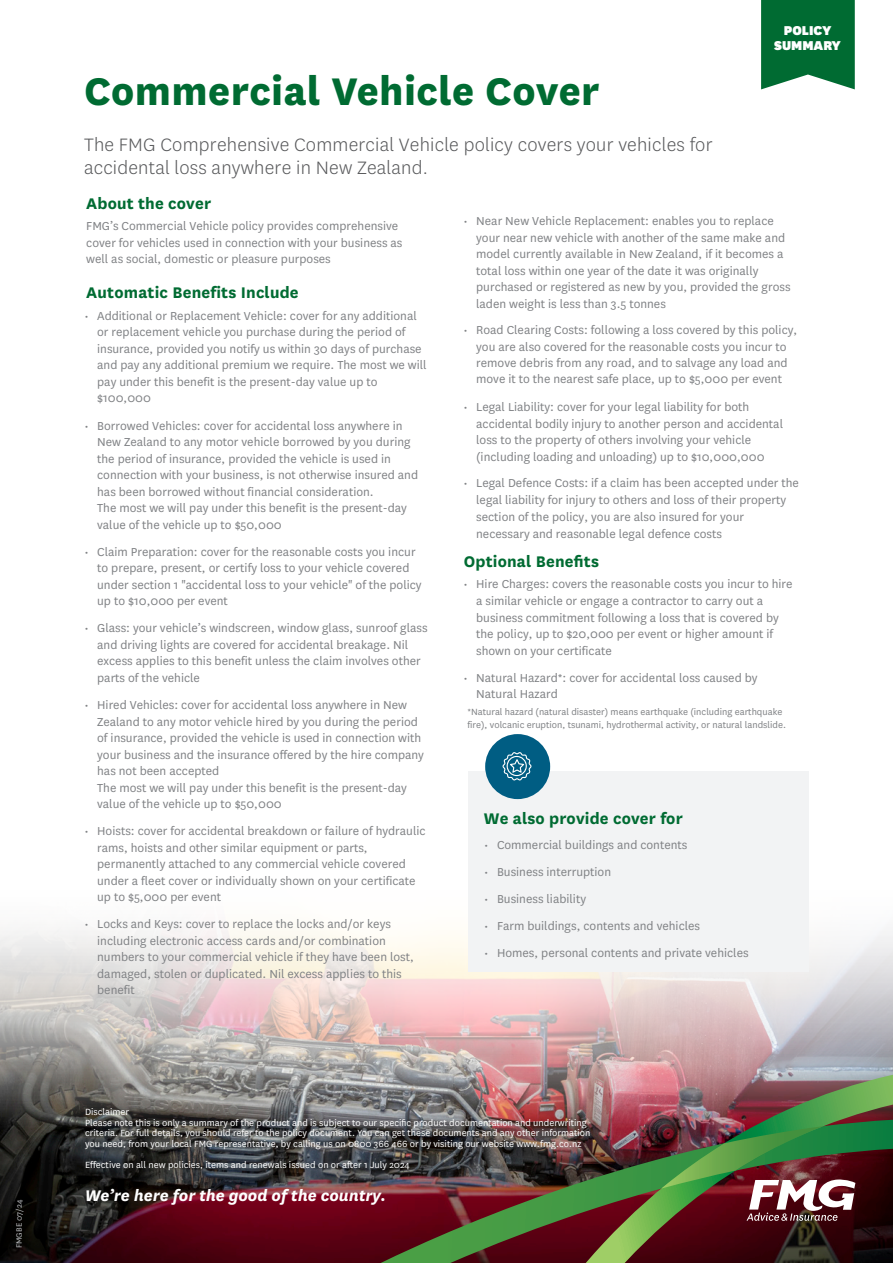
<style>
.page{position:relative;width:893px;height:1263px;background:#fff}
.page>*{position:absolute;margin:0;border:0;box-sizing:border-box;transform-origin:0 0}
.INTO{font:800 45px "National";letter-spacing:.01em;color:#006b32}
.INTO-2{font:300 21px/23.5px "National";letter-spacing:.01em;color:#57585a}
.SUBHEAD{font:700 18px "National";letter-spacing:.01em;color:#006b32}
.Disclaimer{font:italic 700 18px "National";color:#fff}
.t1{font:900 15px/15.1px "National";color:#fff;text-align:center}
.Disclaimer-2{font:13.5px/16.5px "National";color:#808285}
.SUBHEAD-2{font:13.5px/16.5px "National";color:#808285}
.Disclaimer-3{font:10.5px/10.5px "National";color:#fff}
.Disclaimer-4{font:10.5px/13.5px "National";color:#808285}
.Disclaimer-5{font:9px "National";color:#bcbdc0}
</style>
<div class="page">
<svg style="left:761px;top:0;width:94px;height:89px;background:#147642"></svg>
<img style="left:0;top:871px;width:893px;height:196px">
<img style="left:0;top:1067px;width:893px;height:196px">
<img style="left:381px;top:1120px;width:205px;height:143px">
<img style="left:586px;top:1075px;width:307px;height:188px">
<img style="left:661px;top:1126px;width:194px;height:95px">
<div style="left:468px;top:771px;width:340px;height:201px;background:#f2f3f4"></div>
<div style="left:485px;top:734px;width:65px;height:65px;background:#005d83;border-radius:50%"></div>
<svg style="left:502px;top:752px;width:30px;height:29px"></svg>
<p class="Disclaimer-5" style="left:13px;top:1248px;width:50px;rotate:-90deg">FMGBE 07/24</p>
<p class="t1" style="left:774px;top:22px;width:68px">POLICY<br>SUMMARY</p>
<p class="INTO" style="left:84px;top:59px;width:517px">Commercial Vehicle Cover</p>
<p class="INTO-2" style="left:84px;top:132px;width:630px">The FMG Comprehensive Commercial Vehicle policy covers your vehicles for accidental loss anywhere in New Zealand.</p>
<p class="SUBHEAD" style="left:86px;top:191px;width:126px">About the cover</p>
<p class="SUBHEAD-2" style="left:86px;top:217px;width:318px">FMG’s Commercial Vehicle policy provides comprehensive cover for vehicles used in connection with your business as well as social, domestic or pleasure purposes</p>
<p class="SUBHEAD" style="left:86px;top:280px;width:214px">Automatic Benefits Include</p>
<p class="Disclaimer-2" style="left:97px;top:307px;width:331px;text-indent:-13px">• Additional or Replacement Vehicle: cover for any additional or replacement vehicle you purchase during the period of insurance, provided you notify us within 30 days of purchase and pay any additional premium we require. The most we will pay under this benefit is the present-day value up to $100,000</p>
<p class="Disclaimer-2" style="left:97px;top:417px;width:322px;text-indent:-13px">• Borrowed Vehicles: cover for accidental loss anywhere in New Zealand to any motor vehicle borrowed by you during the period of insurance, provided the vehicle is used in connection with your business, is not otherwise insured and has been borrowed without financial consideration.<br>The most we will pay under this benefit is the present-day value of the vehicle up to $50,000</p>
<p class="Disclaimer-2" style="left:97px;top:543px;width:326px;text-indent:-13px">• Claim Preparation: cover for the reasonable costs you incur to prepare, present, or certify loss to your vehicle covered under section 1 "accidental loss to your vehicle" of the policy up to $10,000 per event</p>
<p class="Disclaimer-2" style="left:97px;top:619px;width:332px;text-indent:-13px">• Glass: your vehicle’s windscreen, window glass, sunroof glass and driving lights are covered for accidental breakage. Nil excess applies to this benefit unless the claim involves other parts of the vehicle</p>
<p class="Disclaimer-2" style="left:97px;top:696px;width:328px;text-indent:-13px">• Hired Vehicles: cover for accidental loss anywhere in New Zealand to any motor vehicle hired by you during the period of insurance, provided the vehicle is used in connection with your business and the insurance offered by the hire company has not been accepted<br>The most we will pay under this benefit is the present-day value of the vehicle up to $50,000</p>
<p class="Disclaimer-2" style="left:97px;top:822px;width:330px;text-indent:-13px">• Hoists: cover for accidental breakdown or failure of hydraulic rams, hoists and other similar equipment or parts, permanently attached to any commercial vehicle covered under a fleet cover or individually shown on your certificate up to $5,000 per event</p>
<p class="Disclaimer-2" style="left:97px;top:915px;width:318px;text-indent:-13px">• Locks and Keys: cover to replace the locks and/or keys including electronic access cards and/or combination numbers to your commercial vehicle if they have been lost, damaged, stolen or duplicated. Nil excess applies to this benefit</p>
<p class="Disclaimer-2" style="left:476px;top:212px;width:316px;text-indent:-13px">• Near New Vehicle Replacement: enables you to replace your near new vehicle with another of the same make and model currently available in New Zealand, if it becomes a total loss within one year of the date it was originally purchased or registered as new by you, provided the gross laden weight is less than 3.5 tonnes</p>
<p class="Disclaimer-2" style="left:463px;top:321px;width:335px;text-align:center">• Road Clearing Costs: following a loss covered by this policy, you are also covered for the reasonable costs you incur to remove debris from any road, and to salvage any load and move it to the nearest safe place, up to $5,000 per event</p>
<p class="Disclaimer-2" style="left:476px;top:398px;width:308px;text-indent:-13px">• Legal Liability: cover for your legal liability for both accidental bodily injury to another person and accidental loss to the property of others involving your vehicle (including loading and unloading) up to $10,000,000</p>
<p class="Disclaimer-2" style="left:476px;top:474px;width:324px;text-indent:-13px">• Legal Defence Costs: if a claim has been accepted under the legal liability for injury to others and loss of their property section of the policy, you are also insured for your necessary and reasonable legal defence costs</p>
<p class="SUBHEAD" style="left:464px;top:548px;width:137px">Optional Benefits</p>
<p class="Disclaimer-2" style="left:476px;top:575px;width:318px;text-indent:-13px">• Hire Charges: covers the reasonable costs you incur to hire a similar vehicle or engage a contractor to carry out a business commitment following a loss that is covered by the policy, up to $20,000 per event or higher amount if shown on your certificate</p>
<p class="Disclaimer-2" style="left:476px;top:668px;width:283px;text-indent:-13px">• Natural Hazard*: cover for accidental loss caused by<br>Natural Hazard</p>
<p class="Disclaimer-4" style="left:467px;top:704px;width:320px">*Natural hazard (natural disaster) means earthquake (including earthquake fire), volcanic eruption, tsunami, hydrothermal activity, or natural landslide.</p>
<p class="SUBHEAD" style="left:484px;top:806px;width:200px">We also provide cover for</p>
<p class="Disclaimer-2" style="left:484px;top:835px;width:205px">• Commercial buildings and contents</p>
<p class="Disclaimer-2" style="left:484px;top:863px;width:128px">• Business interruption</p>
<p class="Disclaimer-2" style="left:484px;top:890px;width:103px">• Business liability</p>
<p class="Disclaimer-2" style="left:484px;top:917px;width:217px">• Farm buildings, contents and vehicles</p>
<p class="Disclaimer-2" style="left:484px;top:944px;width:266px">• Homes, personal contents and private vehicles</p>
<p class="Disclaimer-3" style="left:85px;top:1106px;width:46px">Disclaimer</p>
<p class="Disclaimer-3" style="left:85px;top:1117px;width:507px">Please note this is only a summary of the product and is subject to our specific product documentation and underwriting criteria. For full details, you should refer to the policy document. You can get these documents and any other information you need, from your local FMG representative, by calling us on 0800 366 466 or by visiting our website www.fmg.co.nz</p>
<p class="Disclaimer-3" style="left:85px;top:1159px;width:326px">Effective on all new policies, items and renewals issued on or after 1 July 2024</p>
<p class="Disclaimer" style="left:85px;top:1183px;width:303px">We’re here for the good of the country.</p>
</div>
